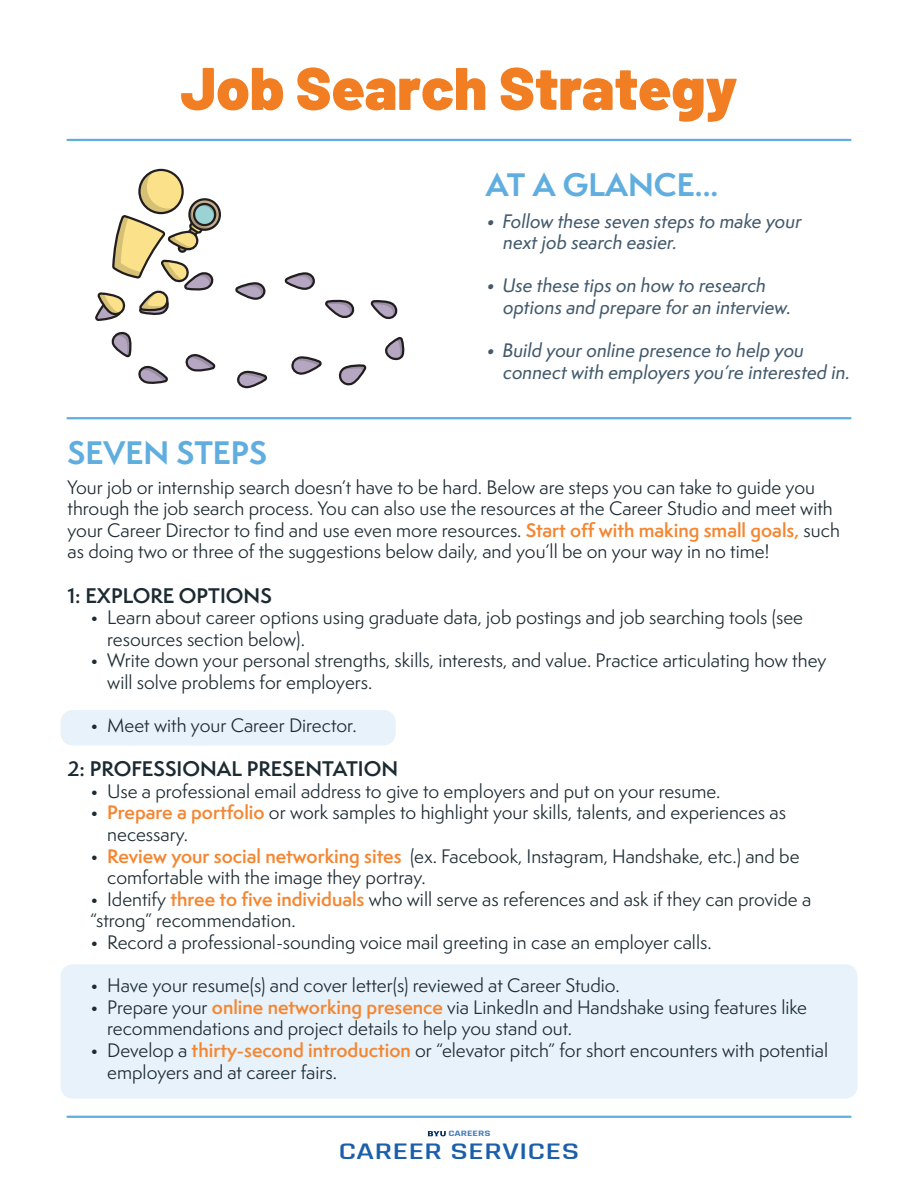
<style>
.page{position:relative;width:918px;height:1188px;background:#fff}
.page>*{position:absolute;margin:0;border:0;box-sizing:border-box;transform-origin:0 0}
.t1{font:900 60px "Barlow";color:#f17e22}
.t2{font:700 30px "Semplicita Pro";color:#60addf}
.t3{font:600 24.15px "Rajdhani";color:#1b5fab;scale:1.38 1}
.t4{font:600 19.5px "Semplicita Pro";color:#1c2a31}
.t5{font:18px/21.6px "Semplicita Pro";color:#1c2a31}
.t6{font:18px/21.6px "Semplicita Pro Med It";color:#425a6c}
.t7{font:700 8.25px "Rajdhani";color:#447cc0;scale:1.38 1}
.s1{font-weight:600;color:#f58631}
</style>
<div class="page">
<div style="left:61px;top:964px;width:796px;height:135px;background:#e7f2fa;border-radius:12px"></div>
<div style="left:61px;top:710px;width:335px;height:35px;background:#e7f2fa;border-radius:12px"></div>
<hr style="left:68px;top:139px;width:782px;height:2px;background:#60addf">
<hr style="left:67px;top:417px;width:783px;height:2px;background:#60addf">
<hr style="left:68px;top:1116px;width:783px;height:2px;background:#60addf">
<svg style="left:427px;top:1131px;width:19px;height:5px"></svg>
<svg style="left:95px;top:171px;width:310px;height:218px"></svg>
<h1 class="t1" style="left:180px;top:51px;width:559px">Job Search Strategy</h1>
<h2 class="t2" style="left:486px;top:163px;width:234px">AT A GLANCE...</h2>
<p class="t6" style="left:503px;top:210px;width:300px;text-indent:-17px">• Follow these seven steps to make your next job search easier.</p>
<p class="t6" style="left:503px;top:275px;width:289px;text-indent:-17px">• Use these tips on how to research options and prepare for an interview.</p>
<p class="t6" style="left:503px;top:340px;width:348px;text-indent:-17px">• Build your online presence to help you connect with employers you’re interested in.</p>
<h2 class="t2" style="left:67px;top:430px;width:201px">SEVEN STEPS</h2>
<p class="t5" style="left:68px;top:476px;width:774px">Your job or internship search doesn’t have to be hard. Below are steps you can take to guide you through the job search process. You can also use the resources at the Career Studio and meet with your Career Director to find and use even more resources. <span class="s1">Start off with making small goals,</span> such as doing two or three of the suggestions below daily, and you’ll be on your way in no time!</p>
<p class="t4" style="left:68px;top:581px;width:206px">1: EXPLORE OPTIONS</p>
<p class="t5" style="left:107px;top:606px;width:697px;text-indent:-17px">• Learn about career options using graduate data, job postings and job searching tools (see resources section below).</p>
<p class="t5" style="left:107px;top:650px;width:721px;text-indent:-17px">• Write down your personal strengths, skills, interests, and value. Practice articulating how they will solve problems for employers.</p>
<p class="t5" style="left:90px;top:714px;width:268px">• Meet with your Career Director.</p>
<p class="t4" style="left:68px;top:755px;width:332px">2: PROFESSIONAL PRESENTATION</p>
<p class="t5" style="left:90px;top:780px;width:632px">• Use a professional email address to give to employers and put on your resume.</p>
<p class="t5" style="left:107px;top:802px;width:680px;text-indent:-17px">• <span class="s1">Prepare a portfolio</span> or work samples to highlight your skills, talents, and experiences as necessary.</p>
<p class="t5" style="left:107px;top:845px;width:694px;text-indent:-17px">• <span class="s1">Review your social networking sites</span> (ex. Facebook, Instagram, Handshake, etc.) and be comfortable with the image they portray.</p>
<p class="t5" style="left:90px;top:888px;width:723px">• Identify <span class="s1">three to five individuals</span> who will serve as references and ask if they can provide a “strong” recommendation.</p>
<p class="t5" style="left:90px;top:931px;width:623px">• Record a professional-sounding voice mail greeting in case an employer calls.</p>
<p class="t5" style="left:90px;top:974px;width:531px">• Have your resume(s) and cover letter(s) reviewed at Career Studio.</p>
<p class="t5" style="left:107px;top:996px;width:701px;text-indent:-17px">• Prepare your <span class="s1">online networking presence</span> via LinkedIn and Handshake using features like recommendations and project details to help you stand out.</p>
<p class="t5" style="left:107px;top:1039px;width:722px;text-indent:-17px">• Develop a <span class="s1">thirty-second introduction</span> or “elevator pitch” for short encounters with potential employers and at career fairs.</p>
<p class="t7" style="left:448px;top:1129px;width:32px">CAREERS</p>
<h3 class="t3" style="left:338px;top:1137px;width:176px">CAREER SERVICES</h3>
</div>
